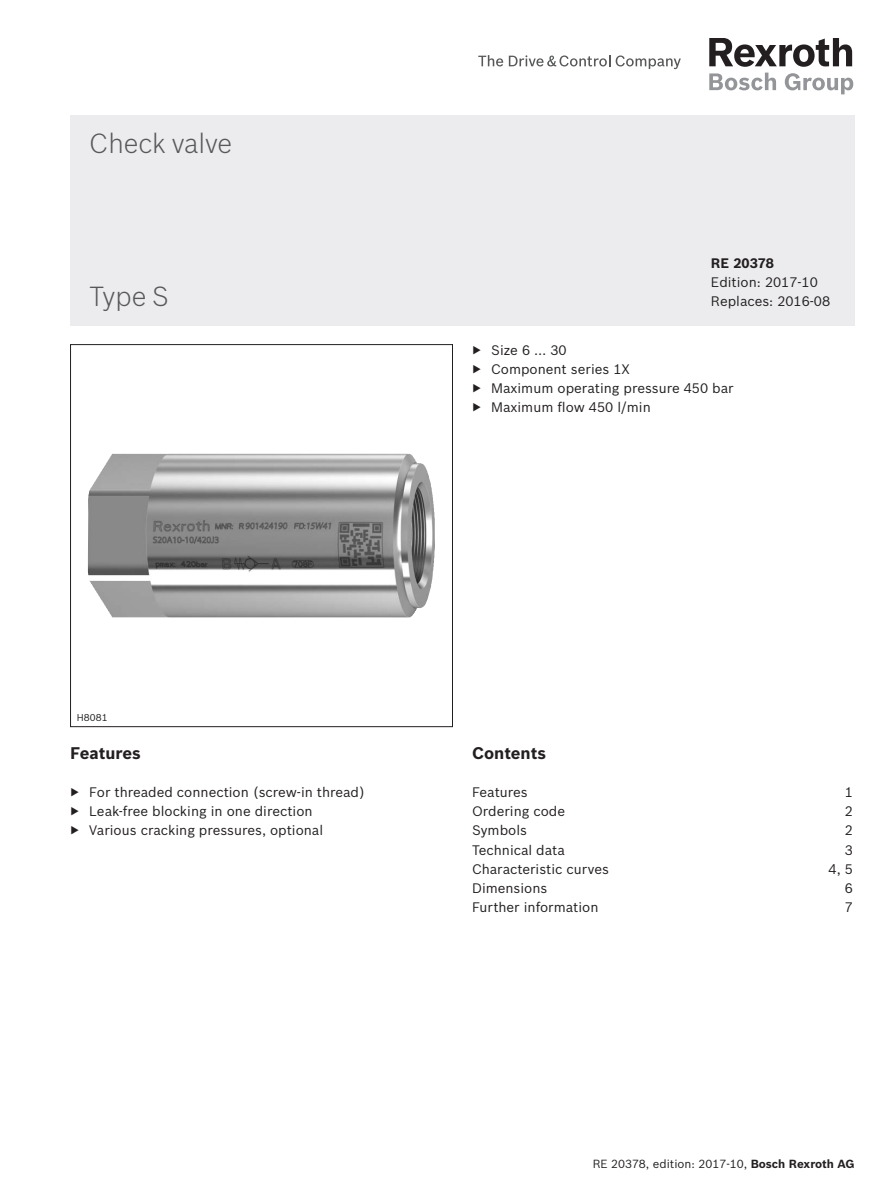
<style>
.page{position:relative;width:893px;height:1191px;background:#fff}
.page>*{position:absolute;margin:0;border:0;box-sizing:border-box;transform-origin:0 0}
.t1{font:300 27px "Bosch Sans";color:#57585a}
.t2{font:700 16.5px "Bosch Sans";color:#231f20}
.t3{font:13.5px/19.2px "Bosch Sans";color:#231f20}
.t4{font:700 13.5px "Bosch Sans";color:#231f20}
.t5{font:11.55px "Bosch Sans";color:#231f20}
.t6{font:9.75px "Bosch Sans";letter-spacing:.01em;color:#231f20}
.s1{font-weight:700}
</style>
<div class="page">
<div style="left:70px;top:115px;width:785px;height:210px;background:#ececee"></div>
<svg style="left:616px;top:55px;width:65px;height:14px"></svg>
<svg style="left:509px;top:55px;width:101px;height:11px"></svg>
<svg style="left:479px;top:55px;width:24px;height:11px"></svg>
<svg style="left:709px;top:73px;width:67px;height:17px"></svg>
<svg style="left:785px;top:73px;width:68px;height:21px"></svg>
<svg style="left:709px;top:38px;width:143px;height:29px"></svg>
<img style="left:88px;top:454px;width:333px;height:163px">
<div style="left:70px;top:344px;width:383px;height:383px;border:1px solid #231f20"></div>
<h1 class="t1" style="left:89px;top:125px;width:144px">Check valve</h1>
<h1 class="t1" style="left:89px;top:277px;width:81px">Type S</h1>
<p class="t4" style="left:711px;top:253px;width:65px">RE 20378</p>
<p class="t3" style="left:711px;top:272px;width:121px">Edition: 2017-10<br>Replaces: 2016-08</p>
<p class="t3" style="left:472px;top:339px;width:263px">▶ Size 6 … 30<br>▶ Component series 1X<br>▶ Maximum operating pressure 450 bar ▶ Maximum flow 450 l/min</p>
<p class="t6" style="left:77px;top:710px;width:32px">H8081</p>
<p class="t2" style="left:70px;top:740px;width:72px">Features</p>
<p class="t3" style="left:70px;top:782px;width:296px">▶ For threaded connection (screw-in thread) ▶ Leak-free blocking in one direction<br>▶ Various cracking pressures, optional</p>
<p class="t2" style="left:472px;top:740px;width:76px">Contents</p>
<p class="t3" style="left:472px;top:782px;width:57px">Features</p>
<p class="t3" style="left:845px;top:782px;width:10px">1</p>
<p class="t3" style="left:472px;top:801px;width:95px">Ordering code</p>
<p class="t3" style="left:845px;top:801px;width:10px">2</p>
<p class="t3" style="left:472px;top:820px;width:57px">Symbols</p>
<p class="t3" style="left:845px;top:820px;width:10px">2</p>
<p class="t3" style="left:472px;top:839px;width:94px">Technical data</p>
<p class="t3" style="left:845px;top:839px;width:10px">3</p>
<p class="t3" style="left:472px;top:858px;width:138px">Characteristic curves</p>
<p class="t3" style="left:829px;top:858px;width:26px">4, 5</p>
<p class="t3" style="left:472px;top:877px;width:77px">Dimensions</p>
<p class="t3" style="left:845px;top:877px;width:10px">6</p>
<p class="t3" style="left:472px;top:896px;width:128px">Further information</p>
<p class="t3" style="left:845px;top:896px;width:10px">7</p>
<p class="t5" style="left:593px;top:1154px;width:263px">RE 20378, edition: 2017-10, <span class="s1">Bosch Rexroth AG</span></p>
</div>
